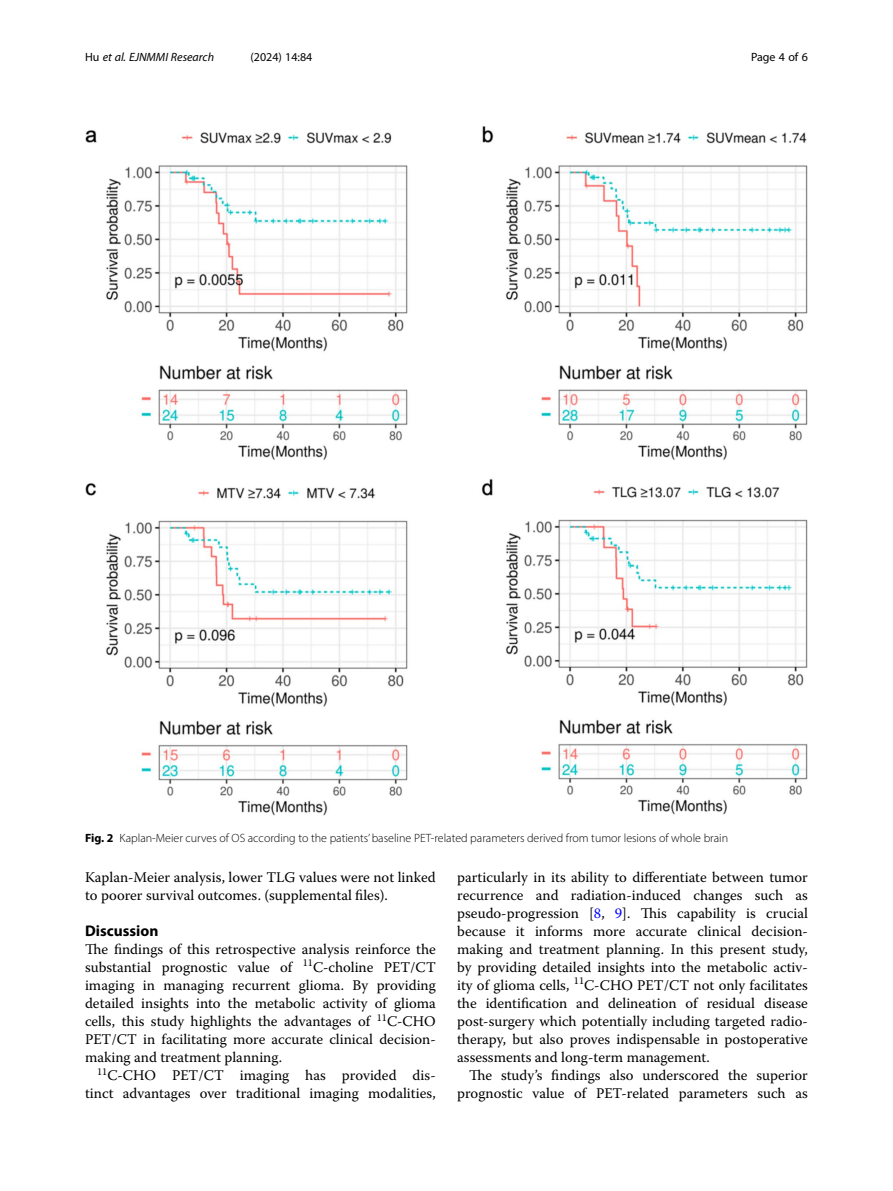
<style>
.page{position:relative;width:893px;height:1191px;background:#fff}
.page>*{position:absolute;margin:0;border:0;box-sizing:border-box;transform-origin:0 0}
.Head_1{font:700 15.45px "Myriad Pro";color:#000}
.Body_Text_Indent{font:14.7px/18px "Warnock Pro";color:#000;text-align:right}
.Body_Text{font:14.7px/18px "Warnock Pro";color:#000;text-align:justify}
.Figure_Caption{font:300 12px "Myriad Pro";color:#000}
.t1{font:italic 12px "Myriad Pro";color:#000}
.t2{font:12px "Myriad Pro";color:#000}
.s1{font-style:normal}
.s2{font-weight:700}
.s3{color:#00f}
</style>
<div class="page">
<img style="left:85px;top:126px;width:723px;height:689px">
<p class="t1" style="left:85px;top:50px;width:131px"><span class="s1">Hu</span> et al. EJNMMI Research</p>
<p class="t2" style="left:251px;top:50px;width:63px">(2024) 14:84</p>
<p class="t2" style="left:751px;top:50px;width:58px">Page 4 of 6</p>
<p class="Figure_Caption" style="left:85px;top:831px;width:645px"><span class="s2">Fig. 2</span> Kaplan-Meier curves of OS according to the patients’ baseline PET-related parameters derived from tumor lesions of whole brain</p>
<p class="Body_Text_Indent" style="left:85px;top:868px;width:352px;text-align:left">Kaplan-Meier analysis, lower TLG values were not linked to poorer survival outcomes. (supplemental files).</p>
<p class="Head_1" style="left:85px;top:921px;width:75px">Discussion</p>
<p class="Body_Text" style="left:85px;top:940px;width:352px">The findings of this retrospective analysis reinforce the substantial prognostic value of <sup>11</sup>C-choline PET/CT imaging in managing recurrent glioma. By providing detailed insights into the metabolic activity of glioma cells, this study highlights the advantages of <sup>11</sup>C-CHO PET/CT in facilitating more accurate clinical decision&shy;making and treatment planning.</p>
<p class="Body_Text_Indent" style="left:85px;top:1066px;width:352px"><sup>11</sup>C-CHO PET/CT imaging has provided dis&shy;tinct advantages over traditional imaging modalities,</p>
<p class="Body_Text_Indent" style="left:457px;top:868px;width:352px;text-align:justify">particularly in its ability to differentiate between tumor recurrence and radiation-induced changes such as pseudo-progression [<span class="s3">8</span>, <span class="s3">9</span>]. This capability is crucial because it informs more accurate clinical decision&shy;making and treatment planning. In this present study, by providing detailed insights into the metabolic activ&shy;ity of glioma cells, <sup>11</sup>C-CHO PET/CT not only facilitates the identification and delineation of residual disease post-surgery which potentially including targeted radio&shy;therapy, but also proves indispensable in postoperative assessments and long-term management.</p>
<p class="Body_Text_Indent" style="left:457px;top:1066px;width:352px">The study’s findings also underscored the superior prognostic value of PET-related parameters such as</p>
</div>
